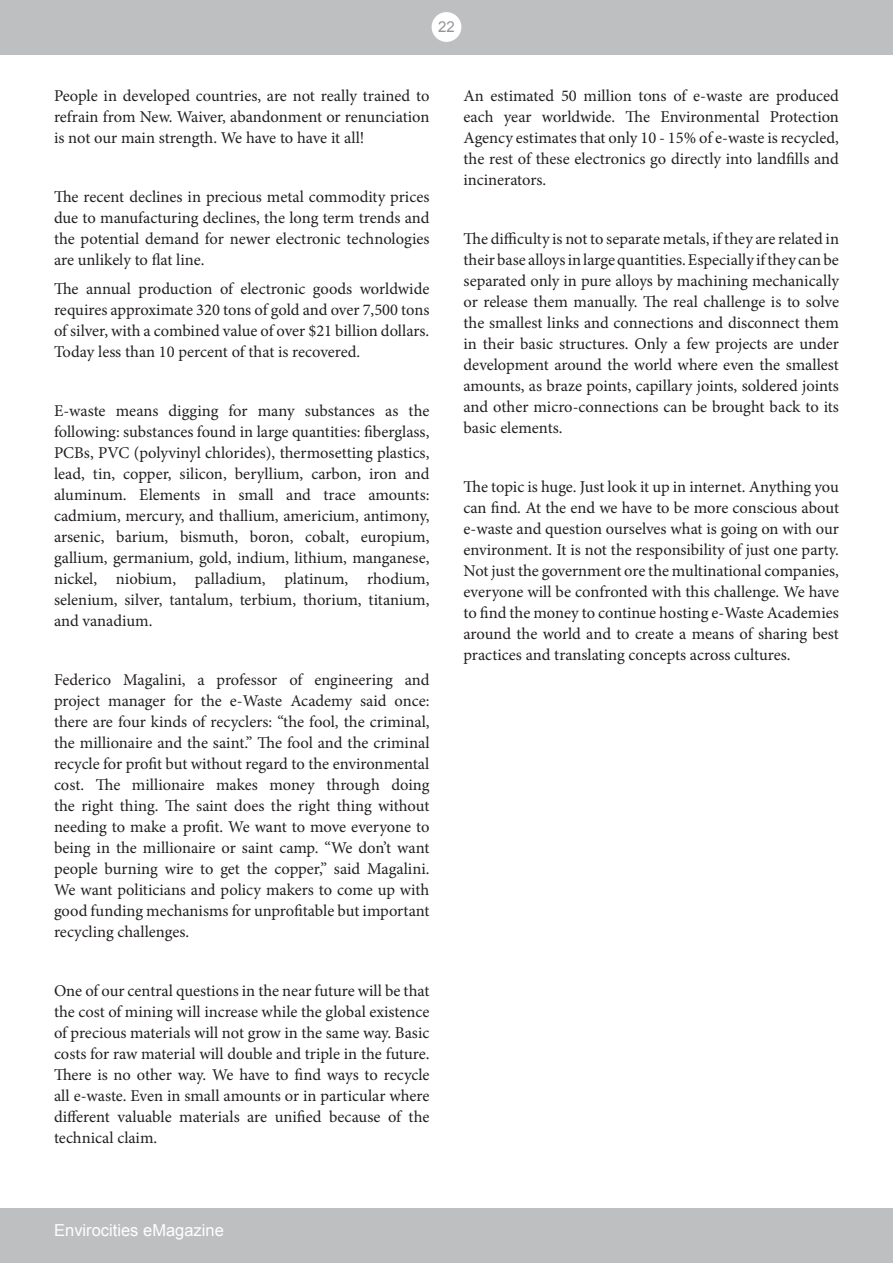
<style>
.page{position:relative;width:893px;height:1263px;background:#fff}
.page>*{position:absolute;margin:0;border:0;box-sizing:border-box;transform-origin:0 0}
.t1{font:16.5px/21px "Minion Pro";color:#231f20;text-align:justify}
.t2{font:16.5px "Arial";color:#fff}
.t3{font:15px "Arial";color:#939598}
</style>
<div class="page">
<div style="left:0;top:1209px;width:893px;height:54px;background:#bdbfc1"></div>
<div style="left:0;top:0;width:893px;height:54px;background:#bdbfc1"></div>
<div style="left:432px;top:12px;width:29px;height:30px;background:#fff;border-radius:50%"></div>
<p class="t3" style="left:438px;top:17px;width:18px">22</p>
<p class="t1" style="left:54px;top:85px;width:377px">People in developed countries, are not really trained to refrain from New. Waiver, abandonment or renunciation is not our main strength. We have to have it all!</p>
<p class="t1" style="left:54px;top:186px;width:377px">The recent declines in precious metal commodity prices due to manufacturing declines, the long term trends and the potential demand for newer electronic technologies are unlikely to flat line.</p>
<p class="t1" style="left:54px;top:278px;width:377px">The annual production of electronic goods worldwide requires approximate 320 tons of gold and over 7,500 tons of silver, with a combined value of over $21 billion dollars.<br>Today less than 10 percent of that is recovered.</p>
<p class="t1" style="left:54px;top:400px;width:377px">E-waste means digging for many substances as the following: substances found in large quantities: fiberglass, PCBs, PVC (polyvinyl chlorides), thermosetting plastics, lead, tin, copper, silicon, beryllium, carbon, iron and aluminum. Elements in small and trace amounts: cadmium, mercury, and thallium, americium, antimony, arsenic, barium, bismuth, boron, cobalt, europium, gallium, germanium, gold, indium, lithium, manganese, nickel, niobium, palladium, platinum, rhodium, selenium, silver, tantalum, terbium, thorium, titanium, and vanadium.</p>
<p class="t1" style="left:54px;top:669px;width:377px">Federico Magalini, a professor of engineering and project manager for the e-Waste Academy said once: there are four kinds of recyclers: “the fool, the criminal, the millionaire and the saint.” The fool and the criminal recycle for profit but without regard to the environmental cost. The millionaire makes money through doing the right thing. The saint does the right thing without needing to make a profit. We want to move everyone to being in the millionaire or saint camp. “We don’t want people burning wire to get the copper,” said Magalini.<br>We want politicians and policy makers to come up with good funding mechanisms for unprofitable but important recycling challenges.</p>
<p class="t1" style="left:54px;top:980px;width:377px">One of our central questions in the near future will be that the cost of mining will increase while the global existence of precious materials will not grow in the same way. Basic costs for raw material will double and triple in the future.<br>There is no other way. We have to find ways to recycle all e-waste. Even in small amounts or in particular where different valuable materials are unified because of the technical claim.</p>
<p class="t1" style="left:463px;top:85px;width:377px">An estimated 50 million tons of e-waste are produced each year worldwide. The Environmental Protection Agency estimates that only 10 - 15% of e-waste is recycled, the rest of these electronics go directly into landfills and incinerators.</p>
<p class="t1" style="left:463px;top:228px;width:377px">The difficulty is not to separate metals, if they are related in their base alloys in large quantities. Especially if they can be separated only in pure alloys by machining mechanically or release them manually. The real challenge is to solve the smallest links and connections and disconnect them in their basic structures. Only a few projects are under development around the world where even the smallest amounts, as braze points, capillary joints, soldered joints and other micro-connections can be brought back to its basic elements.</p>
<p class="t1" style="left:463px;top:476px;width:377px">The topic is huge. Just look it up in internet. Anything you can find. At the end we have to be more conscious about e-waste and question ourselves what is going on with our environment. It is not the responsibility of just one party.<br>Not just the government ore the multinational companies, everyone will be confronted with this challenge. We have to find the money to continue hosting e-Waste Academies around the world and to create a means of sharing best practices and translating concepts across cultures.</p>
<p class="t2" style="left:54px;top:1219px;width:171px">Envirocities eMagazine</p>
</div>
